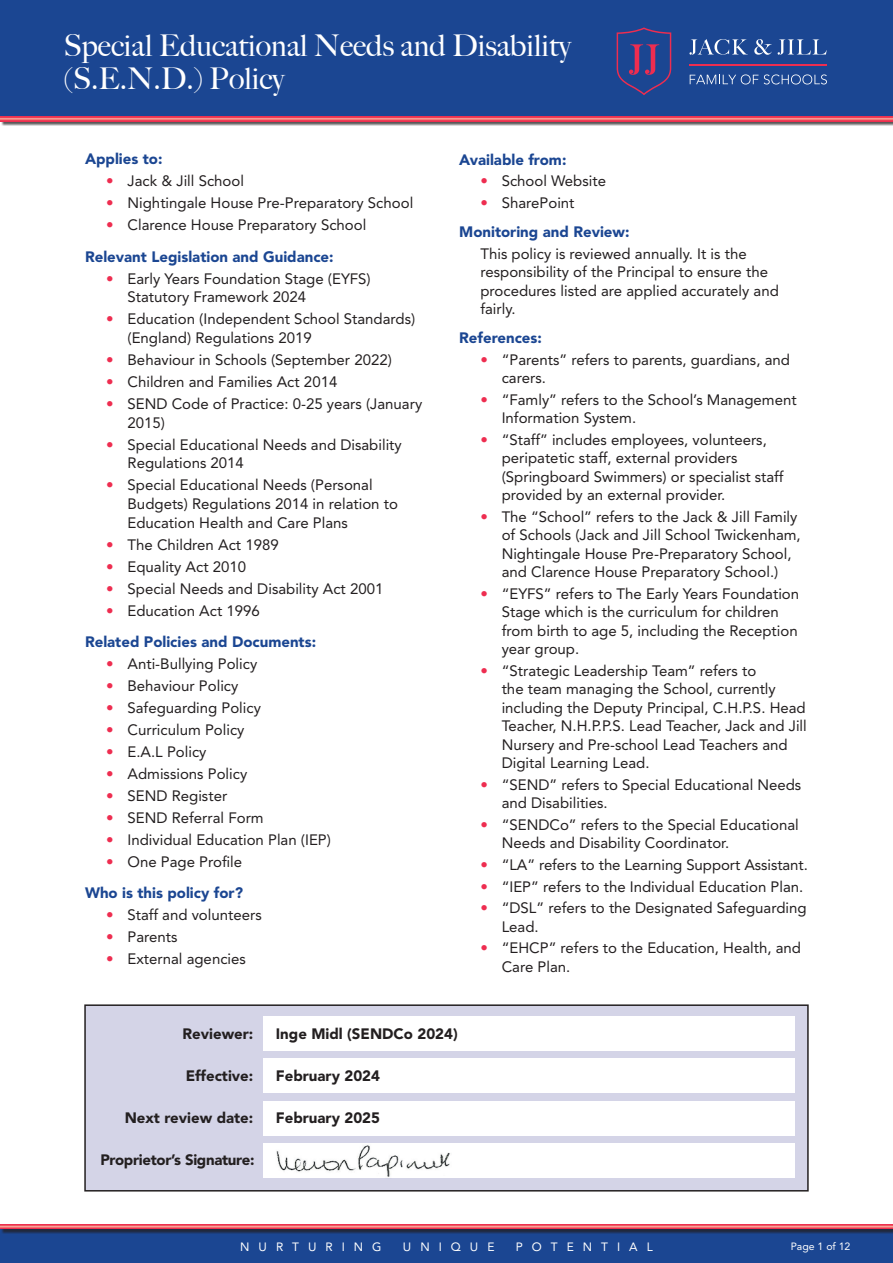
<style>
.page{position:relative;width:893px;height:1263px;background:#fff}
.page>*{position:absolute;margin:0;border:0;box-sizing:border-box;transform-origin:0 0}
.t1{font:500 30px/33px "Big Caslon";color:#fff}
.t2{font:15px/18.5px "Avenir LT Std";color:#231f20}
.t3{font:900 15px/31.5px "Avenir LT Std";color:#1b4692}
.t4{font:900 15px "Avenir LT Std";color:#231f20}
.t5{font:900 15px "Avenir LT Std";letter-spacing:-.02em;color:#231f20}
.t6{font:12px "Avenir LT Std";letter-spacing:.75em;color:#fff}
.t7{font:10.5px "Avenir LT Std";color:#fff}
.s1{color:#ee2d50}
.s2{font-weight:400;color:#ee2d50}
.s3{font-weight:400;color:#231f20}
</style>
<div class="page">
<div style="left:0;top:1229px;width:893px;height:34px;background:#1b4692"></div>
<div style="left:0;top:0;width:893px;height:119px;background:#1b4692"></div>
<div style="left:85px;top:1005px;width:723px;height:186px;background:#d4d4e7"></div>
<div style="left:84px;top:1004px;width:725px;height:187px;border:2px solid #231f20"></div>
<div style="left:264px;top:1016px;width:531px;height:34px;background:#fff"></div>
<div style="left:264px;top:1059px;width:531px;height:34px;background:#fff"></div>
<div style="left:264px;top:1101px;width:531px;height:34px;background:#fff"></div>
<div style="left:264px;top:1144px;width:531px;height:34px;background:#fff"></div>
<img style="left:275px;top:1143px;width:180px;height:34px">
<div style="left:1px;top:118px;width:892px;height:8px;background:#231f20;opacity:.75"></div>
<svg style="left:0;top:117px;width:893px;height:4px;background:#f1646d"></svg>
<div style="left:1px;top:1226px;width:892px;height:8px;background:#231f20;opacity:.75"></div>
<svg style="left:0;top:1225px;width:893px;height:4px;background:#f1656e"></svg>
<svg style="left:689px;top:39px;width:59px;height:16px"></svg>
<svg style="left:754px;top:39px;width:18px;height:16px"></svg>
<svg style="left:778px;top:39px;width:49px;height:16px"></svg>
<svg style="left:690px;top:74px;width:68px;height:10px"></svg>
<svg style="left:764px;top:74px;width:63px;height:10px"></svg>
<hr style="left:689px;top:64px;width:138px;height:1px;background:#ee2d50">
<svg style="left:616px;top:27px;width:56px;height:69px"></svg>
<h1 class="t1" style="left:64px;top:27px;width:509px">Special Educational Needs and Disability (S.E.N.D.) Policy</h1>
<p class="t3" style="left:85px;top:143px;width:79px">Applies to:</p>
<p class="t2" style="left:106px;top:172px;width:139px"><span class="s1">•</span> Jack &amp; Jill School</p>
<p class="t2" style="left:106px;top:194px;width:308px"><span class="s1">•</span> Nightingale House Pre-Preparatory School</p>
<p class="t3" style="left:85px;top:209px;width:283px;text-indent:21px"><span class="s2">•</span> <span class="s3">Clarence House Preparatory School<br></span>Relevant Legislation and Guidance:</p>
<p class="t2" style="left:128px;top:269px;width:245px;text-indent:-21px"><span class="s1">•</span> Early Years Foundation Stage (EYFS)<br>Statutory Framework 2024</p>
<p class="t2" style="left:128px;top:310px;width:289px;text-indent:-21px"><span class="s1">•</span> Education (Independent School Standards) (England) Regulations 2019</p>
<p class="t2" style="left:106px;top:351px;width:287px"><span class="s1">•</span> Behaviour in Schools (September 2022)</p>
<p class="t2" style="left:106px;top:373px;width:233px"><span class="s1">•</span> Children and Families Act 2014</p>
<p class="t2" style="left:128px;top:395px;width:296px;text-indent:-21px"><span class="s1">•</span> SEND Code of Practice: 0-25 years (January<br>2015)</p>
<p class="t2" style="left:128px;top:435px;width:276px;text-indent:-21px"><span class="s1">•</span> Special Educational Needs and Disability<br>Regulations 2014</p>
<p class="t2" style="left:128px;top:476px;width:272px;text-indent:-21px"><span class="s1">•</span> Special Educational Needs (Personal<br>Budgets) Regulations 2014 in relation to<br>Education Health and Care Plans</p>
<p class="t2" style="left:106px;top:535px;width:174px"><span class="s1">•</span> The Children Act 1989</p>
<p class="t2" style="left:106px;top:557px;width:141px"><span class="s1">•</span> Equality Act 2010</p>
<p class="t2" style="left:106px;top:579px;width:279px"><span class="s1">•</span> Special Needs and Disability Act 2001</p>
<p class="t3" style="left:85px;top:595px;width:233px;text-indent:21px"><span class="s2">•</span> <span class="s3">Education Act 1996<br></span>Related Policies and Documents:</p>
<p class="t2" style="left:106px;top:655px;width:152px"><span class="s1">•</span> Anti-Bullying Policy</p>
<p class="t2" style="left:106px;top:677px;width:134px"><span class="s1">•</span> Behaviour Policy</p>
<p class="t2" style="left:106px;top:699px;width:156px"><span class="s1">•</span> Safeguarding Policy</p>
<p class="t2" style="left:106px;top:721px;width:140px"><span class="s1">•</span> Curriculum Policy</p>
<p class="t2" style="left:106px;top:743px;width:102px"><span class="s1">•</span> E.A.L Policy</p>
<p class="t2" style="left:106px;top:765px;width:143px"><span class="s1">•</span> Admissions Policy</p>
<p class="t2" style="left:106px;top:786px;width:123px"><span class="s1">•</span> SEND Register</p>
<p class="t2" style="left:106px;top:808px;width:159px"><span class="s1">•</span> SEND Referral Form</p>
<p class="t2" style="left:106px;top:830px;width:226px"><span class="s1">•</span> Individual Education Plan (IEP)</p>
<p class="t3" style="left:85px;top:846px;width:160px;text-align:right"><span class="s2">•</span> <span class="s3">One Page Profile<br></span>Who is this policy for?</p>
<p class="t2" style="left:106px;top:906px;width:157px"><span class="s1">•</span> Staff and volunteers</p>
<p class="t2" style="left:106px;top:928px;width:73px"><span class="s1">•</span> Parents</p>
<p class="t2" style="left:106px;top:950px;width:141px"><span class="s1">•</span> External agencies</p>
<p class="t3" style="left:459px;top:144px;width:109px">Available from:</p>
<p class="t2" style="left:480px;top:172px;width:127px"><span class="s1">•</span> School Website</p>
<p class="t3" style="left:459px;top:188px;width:172px;line-height:29.1px;text-indent:21px"><span class="s2">•</span> <span class="s3">SharePoint<br></span>Monitoring and Review:</p>
<p class="t2" style="left:480px;top:244px;width:300px">This policy is reviewed annually. It is the responsibility of the Principal to ensure the procedures listed are applied accurately and fairly.</p>
<p class="t3" style="left:459px;top:322px;width:84px">References:</p>
<p class="t2" style="left:502px;top:350px;width:290px;text-indent:-21px"><span class="s1">•</span> “Parents” refers to parents, guardians, and carers.</p>
<p class="t2" style="left:502px;top:390px;width:296px;text-indent:-21px"><span class="s1">•</span> “Famly” refers to the School’s Management<br>Information System.</p>
<p class="t2" style="left:502px;top:431px;width:283px;text-indent:-21px"><span class="s1">•</span> “Staff” includes employees, volunteers, peripatetic staff, external providers (Springboard Swimmers) or specialist staff provided by an external provider.</p>
<p class="t2" style="left:502px;top:508px;width:301px;text-indent:-21px"><span class="s1">•</span> The “School” refers to the Jack &amp; Jill Family of Schools (Jack and Jill School Twickenham, Nightingale House Pre-Preparatory School, and Clarence House Preparatory School.)</p>
<p class="t2" style="left:502px;top:585px;width:299px;text-indent:-21px"><span class="s1">•</span> “EYFS” refers to The Early Years Foundation Stage which is the curriculum for children from birth to age 5, including the Reception year group.</p>
<p class="t2" style="left:502px;top:662px;width:307px;text-indent:-21px"><span class="s1">•</span> “Strategic Leadership Team” refers to<br>the team managing the School, currently including the Deputy Principal, C.H.P.S. Head Teacher, N.H.P.P.S. Lead Teacher, Jack and Jill Nursery and Pre-school Lead Teachers and Digital Learning Lead.</p>
<p class="t2" style="left:502px;top:775px;width:301px;text-indent:-21px"><span class="s1">•</span> “SEND” refers to Special Educational Needs and Disabilities.</p>
<p class="t2" style="left:502px;top:816px;width:299px;text-indent:-21px"><span class="s1">•</span> “SENDCo” refers to the Special Educational<br>Needs and Disability Coordinator.</p>
<p class="t2" style="left:480px;top:856px;width:329px"><span class="s1">•</span> “LA” refers to the Learning Support Assistant.</p>
<p class="t2" style="left:480px;top:877px;width:324px"><span class="s1">•</span> “IEP” refers to the Individual Education Plan.</p>
<p class="t2" style="left:502px;top:899px;width:306px;text-indent:-21px"><span class="s1">•</span> “DSL” refers to the Designated Safeguarding<br>Lead.</p>
<p class="t2" style="left:502px;top:939px;width:301px;text-indent:-21px"><span class="s1">•</span> “EHCP” refers to the Education, Health, and<br>Care Plan.</p>
<p class="t4" style="left:183px;top:1024px;width:72px">Reviewer:</p>
<p class="t4" style="left:276px;top:1024px;width:183px">Inge Midl (SENDCo 2024)</p>
<p class="t4" style="left:186px;top:1066px;width:69px">Effective:</p>
<p class="t4" style="left:276px;top:1066px;width:106px">February 2024</p>
<p class="t4" style="left:125px;top:1108px;width:130px">Next review date:</p>
<p class="t4" style="left:276px;top:1108px;width:106px">February 2025</p>
<p class="t5" style="left:100px;top:1150px;width:156px">Proprietor’s Signature:</p>
<p class="t6" style="left:240px;top:1239px;width:143px">NURTURING</p>
<p class="t6" style="left:403px;top:1239px;width:93px">UNIQUE</p>
<p class="t6" style="left:516px;top:1239px;width:138px">POTENTIAL</p>
<p class="t7" style="left:791px;top:1240px;width:61px">Page 1 of 12</p>
</div>
